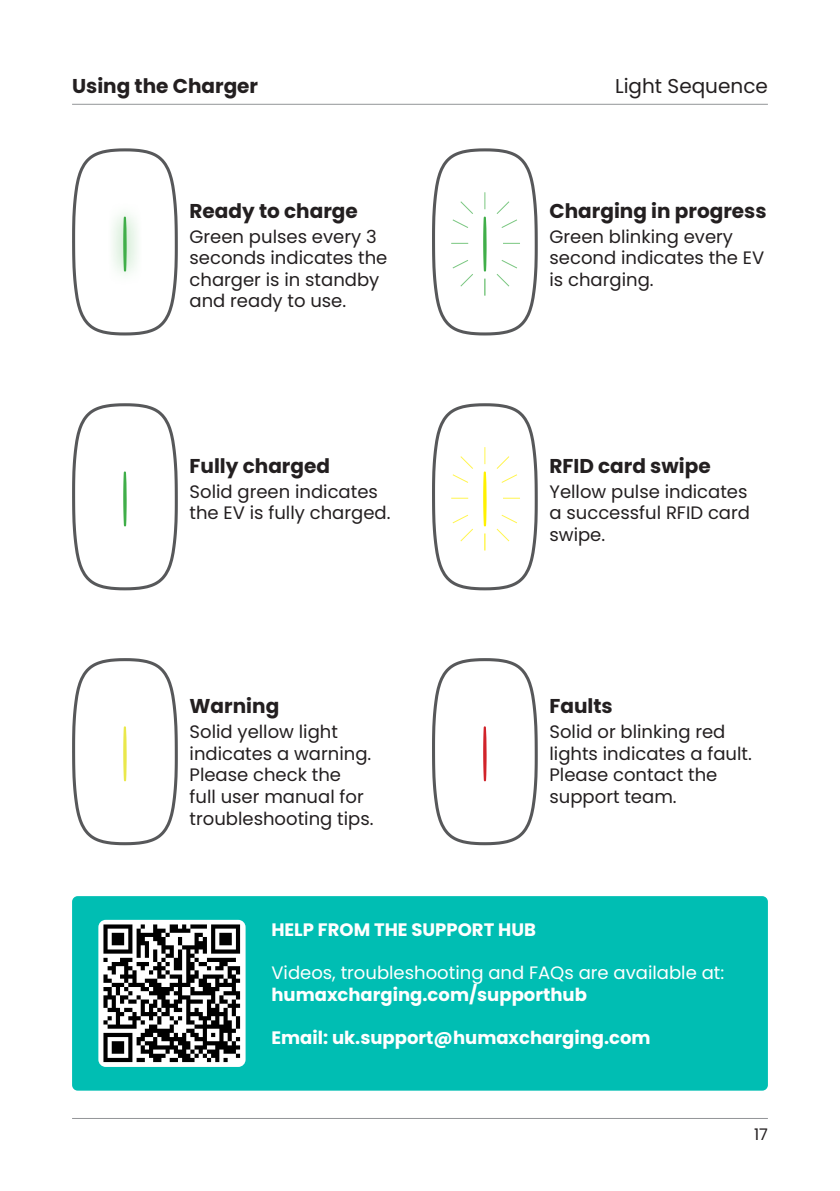
<style>
.page{position:relative;width:840px;height:1191px;background:#fff}
.page>*{position:absolute;margin:0;border:0;box-sizing:border-box;transform-origin:0 0}
.t1{font:700 20px "Poppins";color:#231f20}
.t2{font:20px "Poppins";color:#231f20}
.t3{font:18px/21.6px "Poppins";color:#231f20}
.t4{font:18px/21.6px "Poppins";color:#fff}
.t5{font:700 18px "Poppins";color:#fff}
.t6{font:16px "Poppins";color:#231f20}
.s1{font-weight:700}
</style>
<div class="page">
<hr style="left:72px;top:104px;width:695px;height:1px;background:#939598">
<svg style="left:72px;top:148px;width:106px;height:187px"></svg>
<svg style="left:72px;top:403px;width:106px;height:187px"></svg>
<svg style="left:72px;top:658px;width:106px;height:187px"></svg>
<svg style="left:432px;top:658px;width:105px;height:187px"></svg>
<svg style="left:432px;top:148px;width:105px;height:187px"></svg>
<svg style="left:432px;top:403px;width:105px;height:187px"></svg>
<div style="left:72px;top:896px;width:695px;height:194px;background:#00beb3;border-radius:6px"></div>
<div style="left:98px;top:919px;width:147px;height:148px;background:#fff;border-radius:7px"></div>
<hr style="left:72px;top:1118px;width:695px;height:1px;background:#939598">
<img style="left:103px;top:924px;width:138px;height:138px">
<p class="t1" style="left:72px;top:74px;width:187px">Using the Charger</p>
<p class="t2" style="left:614px;top:74px;width:154px">Light Sequence</p>
<p class="t1" style="left:189px;top:199px;width:170px">Ready to charge</p>
<p class="t3" style="left:189px;top:226px;width:199px">Green pulses every 3 seconds indicates the charger is in standby and ready to use.</p>
<p class="t1" style="left:189px;top:454px;width:142px">Fully charged</p>
<p class="t3" style="left:189px;top:480px;width:202px">Solid green indicates the EV is fully charged.</p>
<p class="t1" style="left:549px;top:199px;width:218px">Charging in progress</p>
<p class="t3" style="left:549px;top:226px;width:216px">Green blinking every second indicates the EV is charging.</p>
<p class="t1" style="left:549px;top:454px;width:162px">RFID card swipe</p>
<p class="t3" style="left:549px;top:480px;width:202px">Yellow pulse indicates a successful RFID card swipe.</p>
<p class="t1" style="left:189px;top:695px;width:91px">Warning</p>
<p class="t1" style="left:549px;top:695px;width:65px">Faults</p>
<p class="t3" style="left:189px;top:721px;width:185px">Solid yellow light indicates a warning.<br>Please check the<br>full user manual for troubleshooting tips.</p>
<p class="t3" style="left:549px;top:721px;width:204px">Solid or blinking red lights indicates a fault.</p>
<p class="t3" style="left:549px;top:764px;width:169px">Please contact the</p>
<p class="t3" style="left:549px;top:786px;width:129px">support team.</p>
<p class="t5" style="left:271px;top:919px;width:266px">HELP FROM THE SUPPORT HUB</p>
<p class="t4" style="left:271px;top:962px;width:454px">Videos, troubleshooting and FAQs are available at: <span class="s1">humaxcharging.com/supporthub</span></p>
<p class="t5" style="left:271px;top:1027px;width:380px">Email: uk.support@humaxcharging.com</p>
<p class="t6" style="left:753px;top:1125px;width:15px">17</p>
</div>
